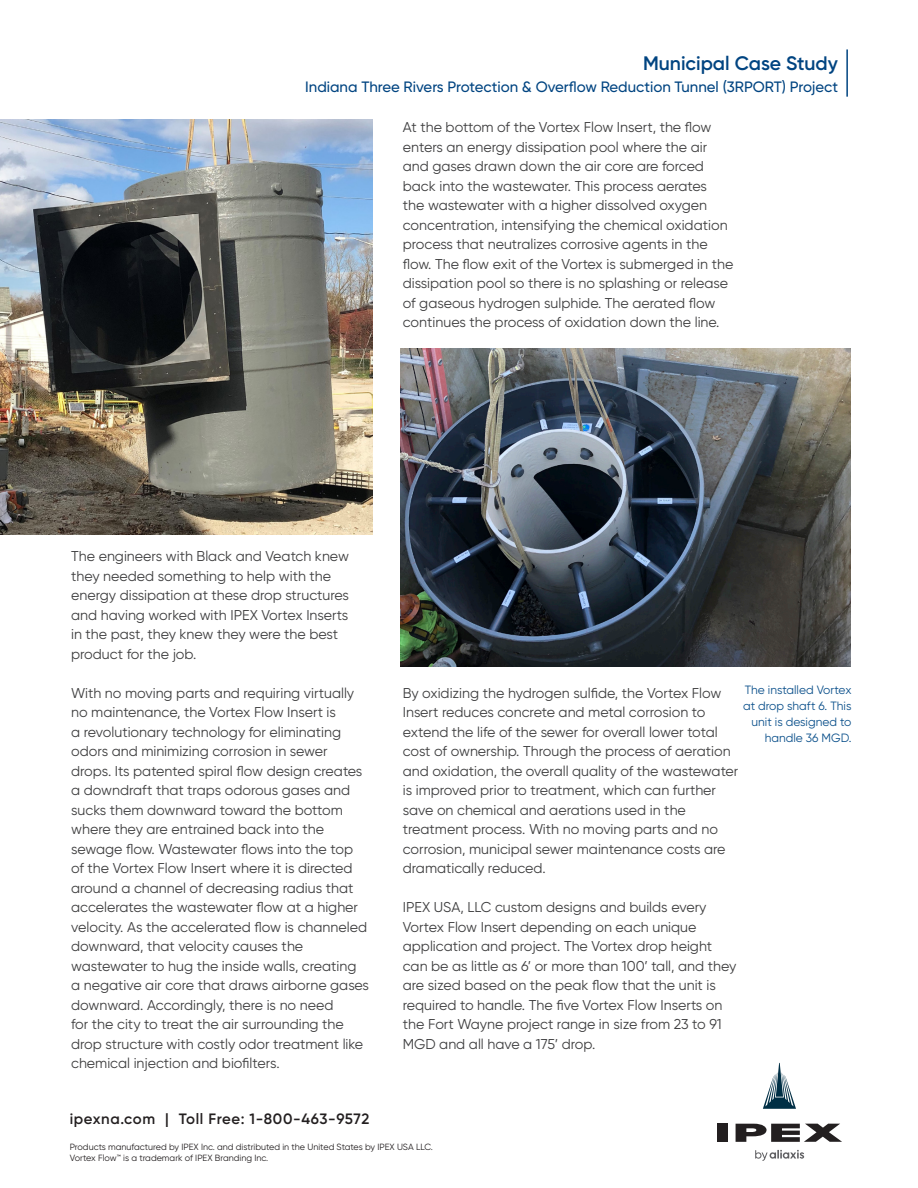
<style>
.page{position:relative;width:918px;height:1188px;background:#fff}
.page>*{position:absolute;margin:0;border:0;box-sizing:border-box;transform-origin:0 0}
.t1{font:600 19.5px "Gilroy";color:#004481}
.t2{font:500 15px "Gilroy";color:#004481}
.t3{font:600 15px "Gilroy";letter-spacing:.04em;color:#231f20}
.Body{font:14.25px/19.5px "Gilroy";color:#3e3e3f}
.Body-2{font:12px/15.8px "Gilroy";color:#0b508b;text-align:right}
.t4{font:9px "Gilroy";color:#231f20}
</style>
<div class="page">
<hr style="left:846px;top:49px;width:2px;height:48px;background:#004481">
<img style="left:0;top:119px;width:372px;height:415px">
<img style="left:401px;top:349px;width:450px;height:317px">
<div style="left:717px;top:1124px;width:11px;height:18px;background:#231f20"></div>
<svg style="left:736px;top:1124px;width:106px;height:18px"></svg>
<svg style="left:763px;top:1063px;width:33px;height:46px"></svg>
<svg style="left:755px;top:1150px;width:49px;height:11px"></svg>
<p class="t1" style="left:643px;top:51px;width:197px">Municipal Case Study</p>
<p class="t2" style="left:305px;top:78px;width:534px">Indiana Three Rivers Protection &amp; Overflow Reduction Tunnel (3RPORT) Project</p>
<p class="Body" style="left:403px;top:117px;width:332px">At the bottom of the Vortex Flow Insert, the flow enters an energy dissipation pool where the air and gases drawn down the air core are forced back into the wastewater. This process aerates<br>the wastewater with a higher dissolved oxygen concentration, intensifying the chemical oxidation process that neutralizes corrosive agents in the flow. The flow exit of the Vortex is submerged in the dissipation pool so there is no splashing or release of gaseous hydrogen sulphide. The aerated flow continues the process of oxidation down the line.</p>
<p class="Body" style="left:71px;top:546px;width:279px">The engineers with Black and Veatch knew they needed something to help with the energy dissipation at these drop structures and having worked with IPEX Vortex Inserts in the past, they knew they were the best product for the job.</p>
<p class="Body" style="left:71px;top:683px;width:299px">With no moving parts and requiring virtually no maintenance, the Vortex Flow Insert is<br>a revolutionary technology for eliminating odors and minimizing corrosion in sewer drops. Its patented spiral flow design creates a downdraft that traps odorous gases and sucks them downward toward the bottom where they are entrained back into the sewage flow. Wastewater flows into the top of the Vortex Flow Insert where it is directed around a channel of decreasing radius that accelerates the wastewater flow at a higher velocity. As the accelerated flow is channeled downward, that velocity causes the wastewater to hug the inside walls, creating a negative air core that draws airborne gases downward. Accordingly, there is no need<br>for the city to treat the air surrounding the drop structure with costly odor treatment like chemical injection and biofilters.</p>
<p class="t3" style="left:70px;top:1110px;width:301px">ipexna.com | Toll Free: 1-800-463-9572</p>
<p class="Body-2" style="left:743px;top:682px;width:110px">The installed Vortex at drop shaft 6. This unit is designed to handle 36 MGD.</p>
<p class="Body" style="left:403px;top:683px;width:337px">By oxidizing the hydrogen sulfide, the Vortex Flow Insert reduces concrete and metal corrosion to extend the life of the sewer for overall lower total cost of ownership. Through the process of aeration and oxidation, the overall quality of the wastewater is improved prior to treatment, which can further save on chemical and aerations used in the treatment process. With no moving parts and no corrosion, municipal sewer maintenance costs are dramatically reduced.</p>
<p class="Body" style="left:403px;top:897px;width:335px">IPEX USA, LLC custom designs and builds every Vortex Flow Insert depending on each unique application and project. The Vortex drop height can be as little as 6’ or more than 100’ tall, and they are sized based on the peak flow that the unit is required to handle. The five Vortex Flow Inserts on the Fort Wayne project range in size from 23 to 91<br>MGD and all have a 175’ drop.</p>
<p class="t4" style="left:70px;top:1142px;width:365px">Products manufactured by IPEX Inc. and distributed in the United States by IPEX USA LLC.</p>
<p class="t4" style="left:70px;top:1153px;width:200px">Vortex Flow™ is a trademark of IPEX Branding Inc.</p>
</div>
